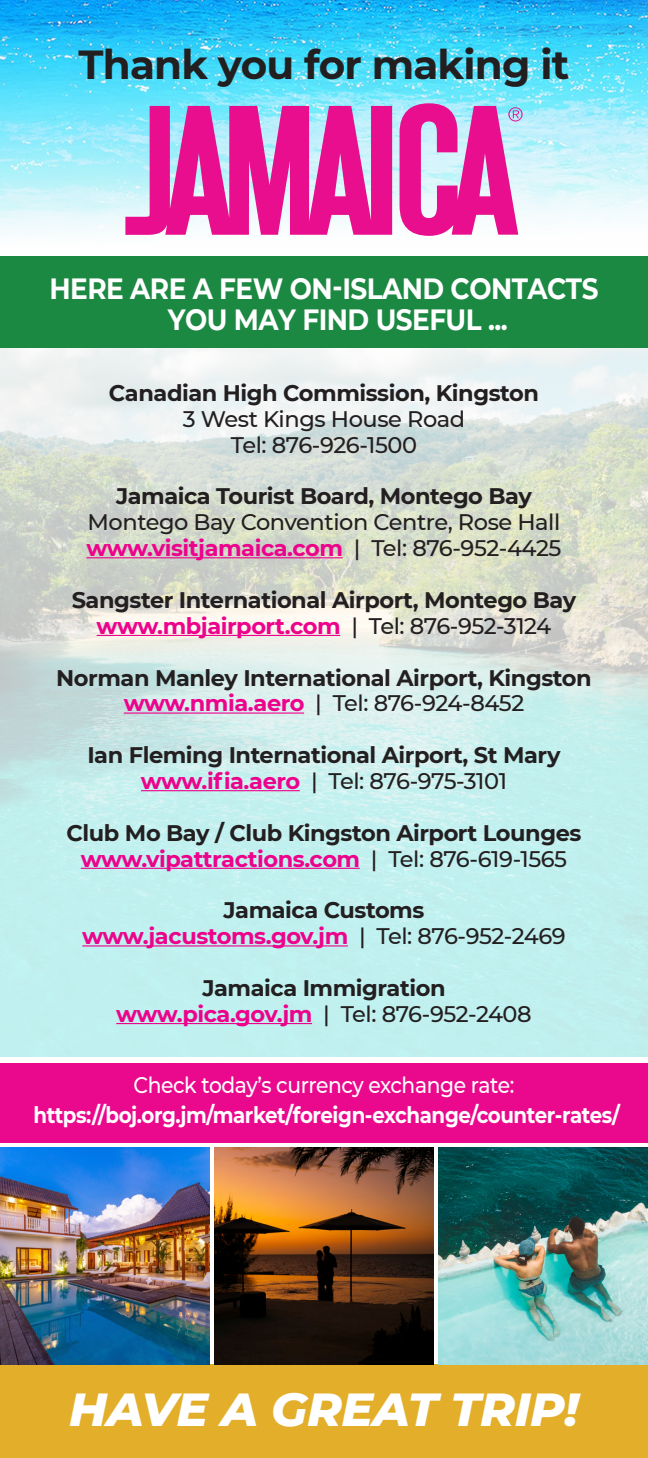
<style>
.page{position:relative;width:648px;height:1458px;background:#fff}
.page>*{position:absolute;margin:0;border:0;box-sizing:border-box;transform-origin:0 0}
.t1{font:italic 800 47.25px "Montserrat";letter-spacing:-.01em;color:#fff}
.t2{font:700 40.5px "Montserrat";letter-spacing:-.02em;color:#231f20}
.t3{font:700 29.25px/31.5px "Montserrat";letter-spacing:-.02em;color:#fff;scale:.9 1}
.t4{font:700 22.5px "Montserrat";letter-spacing:-.02em;color:#231f20}
.t5{font:500 22.5px "Montserrat";letter-spacing:-.02em;color:#231f20}
.t6{font:700 22.5px "Montserrat";letter-spacing:-.02em;color:#ed028c}
.t7{font:700 22.5px "Montserrat";letter-spacing:-.02em;color:#fff;scale:.88 1}
.t8{font:500 22.5px "Montserrat";letter-spacing:-.02em;color:#fff;scale:.9 1}
</style>
<div class="page">
<img style="left:0;top:347px;width:648px;height:709px">
<img style="left:0;top:0;width:648px;height:233px">
<svg style="left:125px;top:103px;width:398px;height:133px;fill:#e80e8e"></svg>
<hr style="left:86px;top:557px;width:257px;height:1px;background:#ed028c">
<hr style="left:97px;top:635px;width:243px;height:1px;background:#ed028c">
<hr style="left:124px;top:713px;width:180px;height:1px;background:#ed028c">
<hr style="left:141px;top:790px;width:159px;height:1px;background:#ed028c">
<hr style="left:81px;top:868px;width:279px;height:1px;background:#ed028c">
<hr style="left:82px;top:945px;width:266px;height:2px;background:#ed028c">
<hr style="left:116px;top:1023px;width:196px;height:1px;background:#ed028c">
<div style="left:0;top:1364px;width:648px;height:94px;background:#e3ae29"></div>
<div style="left:0;top:256px;width:648px;height:91px;background:#1c8942"></div>
<div style="left:0;top:1063px;width:648px;height:79px;background:#ea098d"></div>
<img style="left:438px;top:1147px;width:210px;height:217px">
<img style="left:0;top:1147px;width:210px;height:217px">
<img style="left:214px;top:1147px;width:220px;height:217px">
<p class="t2" style="left:79px;top:36px;width:492px">Thank you for making it</p>
<p class="t3" style="left:168px;top:271px;width:480px;text-indent:-118px">HERE ARE A FEW ON-ISLAND CONTACTS<br>YOU MAY FIND USEFUL ...</p>
<p class="t4" style="left:109px;top:377px;width:432px">Canadian High Commission, Kingston</p>
<p class="t5" style="left:183px;top:403px;width:284px">3 West Kings House Road</p>
<p class="t5" style="left:231px;top:429px;width:188px">Tel: 876-926-1500</p>
<p class="t4" style="left:116px;top:480px;width:417px">Jamaica Tourist Board, Montego Bay</p>
<p class="t5" style="left:88px;top:507px;width:474px">Montego Bay Convention Centre, Rose Hall</p>
<p class="t5" style="left:371px;top:532px;width:192px">Tel: 876-952-4425</p>
<p class="t6" style="left:86px;top:532px;width:258px">www.visitjamaica.com</p>
<p class="t4" style="left:72px;top:584px;width:506px">Sangster International Airport, Montego Bay</p>
<p class="t5" style="left:369px;top:610px;width:184px">Tel: 876-952-3124</p>
<p class="t5" style="left:354px;top:532px;width:8px">|</p>
<p class="t6" style="left:97px;top:610px;width:246px">www.mbjairport.com</p>
<p class="t4" style="left:56px;top:661px;width:537px">Norman Manley International Airport, Kingston</p>
<p class="t5" style="left:333px;top:688px;width:193px">Tel: 876-924-8452</p>
<p class="t5" style="left:351px;top:610px;width:8px">|</p>
<p class="t6" style="left:124px;top:687px;width:182px">www.nmia.aero</p>
<p class="t4" style="left:87px;top:739px;width:475px">Ian Fleming International Airport, St Mary</p>
<p class="t5" style="left:329px;top:765px;width:180px">Tel: 876-975-3101</p>
<p class="t5" style="left:315px;top:688px;width:8px">|</p>
<p class="t6" style="left:141px;top:765px;width:161px">www.ifia.aero</p>
<p class="t4" style="left:67px;top:817px;width:516px">Club Mo Bay / Club Kingston Airport Lounges</p>
<p class="t5" style="left:388px;top:843px;width:180px">Tel: 876-619-1565</p>
<p class="t5" style="left:311px;top:765px;width:8px">|</p>
<p class="t6" style="left:81px;top:842px;width:281px">www.vipattractions.com</p>
<p class="t4" style="left:224px;top:894px;width:202px">Jamaica Customs</p>
<p class="t5" style="left:377px;top:921px;width:191px">Tel: 876-952-2469</p>
<p class="t5" style="left:371px;top:843px;width:8px">|</p>
<p class="t6" style="left:82px;top:920px;width:268px">www.jacustoms.gov j m.</p>
<p class="t4" style="left:202px;top:972px;width:245px">Jamaica Immigration</p>
<p class="t5" style="left:341px;top:998px;width:192px">Tel: 876-952-2408</p>
<p class="t5" style="left:359px;top:921px;width:8px">|</p>
<p class="t6" style="left:116px;top:998px;width:198px">www.pica.gov j m.</p>
<p class="t5" style="left:323px;top:998px;width:8px">|</p>
<p class="t8" style="left:134px;top:1070px;width:425px">Check today s’ currency exchange rate:</p>
<p class="t7" style="left:33px;top:1098px;width:668px">https://boj.org j m. /market/foreign-exchange/counter-rates/</p>
<p class="t1" style="left:69px;top:1375px;width:511px">HAVE A GREAT TRIP!</p>
</div>
